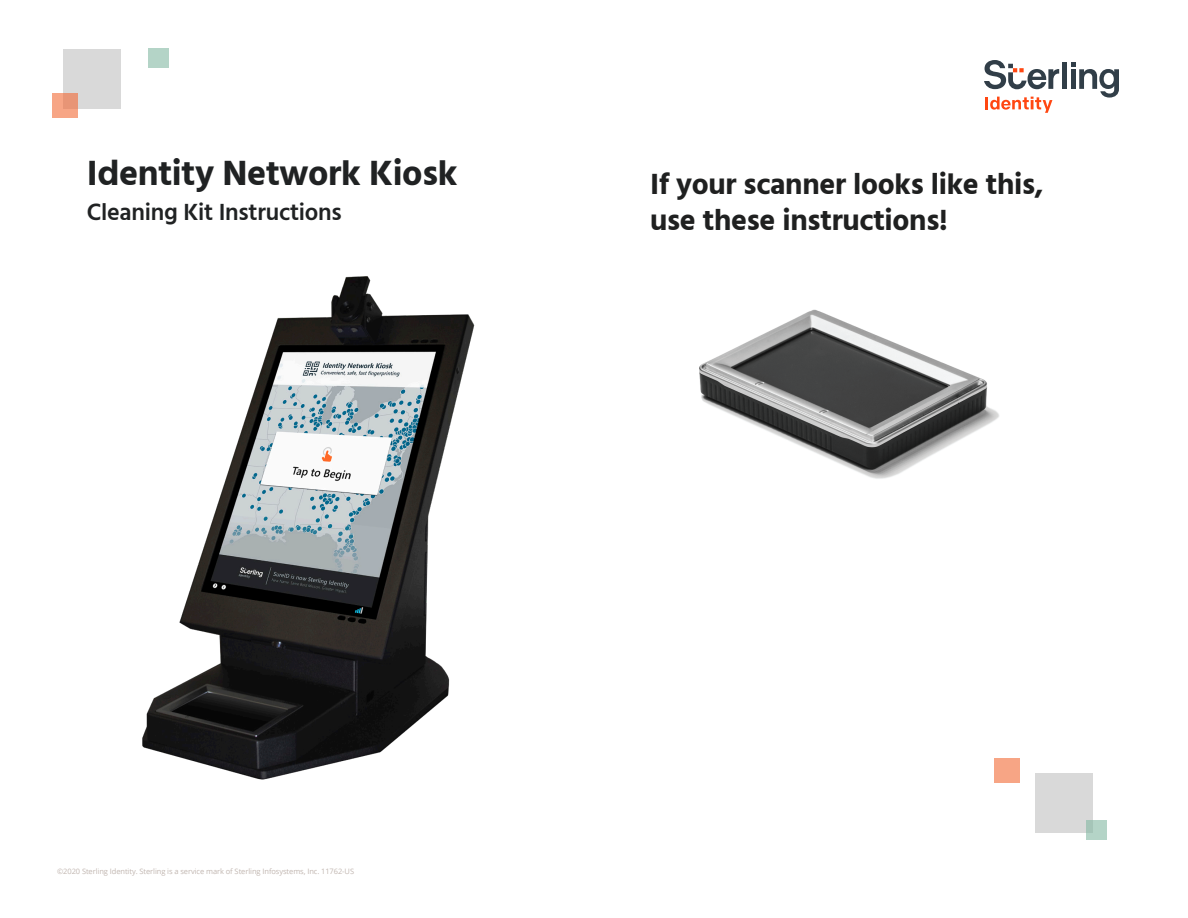
<style>
.page{position:relative;width:1188px;height:918px;background:#fff}
.page>*{position:absolute;margin:0;border:0;box-sizing:border-box;transform-origin:0 0}
.t1{font:700 36px "Hind";letter-spacing:-.01em;color:#202223}
.t2{font:700 30px/36px "Hind";letter-spacing:-.01em;color:#1f2020}
.t3{font:600 24px "Hind";letter-spacing:-.01em;color:#202223}
.Body_9pt{font:7.5px "Open Sans";letter-spacing:-.01em;color:#c1b6b0}
</style>
<div class="page">
<img style="left:142px;top:276px;width:333px;height:504px">
<img style="left:699px;top:309px;width:300px;height:170px">
<div style="left:1062px;top:62px;width:5px;height:27px;background:#313e48"></div>
<svg style="left:1071px;top:62px;width:48px;height:36px"></svg>
<svg style="left:984px;top:60px;width:75px;height:29px"></svg>
<svg style="left:986px;top:97px;width:66px;height:16px"></svg>
<div style="left:63px;top:49px;width:58px;height:60px;background:#d9d9d9"></div>
<div style="left:52px;top:94px;width:26px;height:24px;background:linear-gradient(to right,#f9a787,#eb9879)"></div>
<div style="left:149px;top:48px;width:20px;height:19px;background:#b4d4c7"></div>
<div style="left:1035px;top:774px;width:58px;height:59px;background:#d9d9d9"></div>
<div style="left:995px;top:758px;width:25px;height:24px;background:#f7a585"></div>
<div style="left:1086px;top:820px;width:21px;height:20px;background:linear-gradient(to bottom,#adcdc0,#b4d4c7)"></div>
<h1 class="t1" style="left:87px;top:151px;width:372px">Identity Network Kiosk</h1>
<h3 class="t3" style="left:87px;top:195px;width:257px">Cleaning Kit Instructions</h3>
<h3 class="t2" style="left:650px;top:165px;width:395px">If your scanner looks like this, use these instructions!</h3>
<p class="Body_9pt" style="left:57px;top:866px;width:299px">©2020 Sterling Identity. Sterling is a service mark of Sterling Infosystems, Inc. 11762-US</p>
</div>
